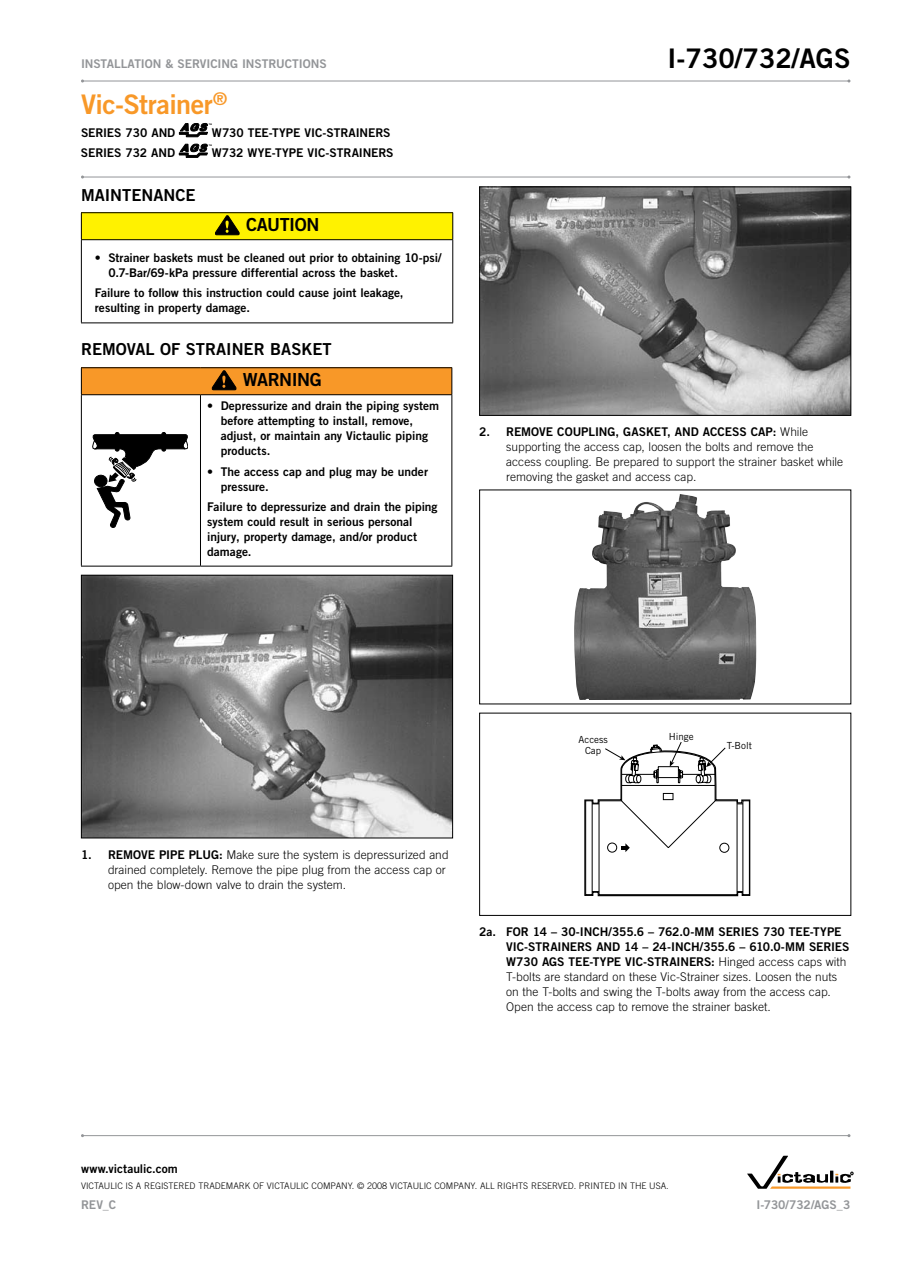
<style>
.page{position:relative;width:918px;height:1263px;background:#fff}
.page>*{position:absolute;margin:0;border:0;box-sizing:border-box;transform-origin:0 0}
.t1{font:27px "Trade Gothic LT Std Bd 2";color:#f89828}
.t2{font:27px "Trade Gothic LT Std Bd 2";color:#000}
.t3{font:18px "Trade Gothic LT Std Bd 2";letter-spacing:-.02em;color:#000}
.t4{font:16.5px "Trade Gothic LT Std Bd 2";color:#000}
.t5{font:12px/15px "Trade Gothic LT Std Bd 2";letter-spacing:-.005em;color:#000}
.t6{font:300 12px/15px "Trade Gothic LT Std";letter-spacing:.005em;color:#000}
.t7{font:12px "Trade Gothic LT Std Bd 2";letter-spacing:-.01em;color:#939598}
.t8{font:9.75px/10.5px "Trade Gothic LT Std";color:#000;text-align:center}
.t9{font:300 9px "Trade Gothic LT Std";color:#000}
.t10{font:700 2.25px "Helvetica";color:#000}
.s1{font-family:"Trade Gothic LT Std Bd 2";font-weight:400}
</style>
<div class="page">
<hr style="left:83px;top:81px;width:766px;height:1px;background:#939598">
<div style="left:81px;top:213px;width:372px;height:27px;background:#fff200"></div>
<hr style="left:81px;top:212px;width:372px;height:1px;background:#000">
<svg style="left:81px;top:213px;width:1px;height:26px"></svg>
<svg style="left:452px;top:213px;width:1px;height:26px"></svg>
<hr style="left:81px;top:239px;width:372px;height:1px;background:#000">
<hr style="left:81px;top:240px;width:1px;height:82px;background:#000">
<hr style="left:452px;top:240px;width:1px;height:82px;background:#000">
<hr style="left:81px;top:322px;width:372px;height:1px;background:#000">
<svg style="left:215px;top:215px;width:25px;height:20px"></svg>
<div style="left:81px;top:368px;width:371px;height:27px;background:#f89828"></div>
<hr style="left:81px;top:367px;width:119px;height:1px;background:#000">
<svg style="left:81px;top:368px;width:1px;height:26px"></svg>
<hr style="left:200px;top:367px;width:252px;height:1px;background:#000">
<svg style="left:452px;top:368px;width:1px;height:26px"></svg>
<hr style="left:81px;top:566px;width:119px;height:1px;background:#000">
<hr style="left:200px;top:566px;width:252px;height:1px;background:#000">
<hr style="left:81px;top:395px;width:1px;height:171px;background:#000">
<hr style="left:200px;top:395px;width:1px;height:171px;background:#000">
<hr style="left:452px;top:395px;width:1px;height:171px;background:#000">
<hr style="left:81px;top:394px;width:119px;height:1px;background:#000">
<hr style="left:200px;top:394px;width:252px;height:1px;background:#000">
<svg style="left:212px;top:370px;width:25px;height:20px"></svg>
<div style="left:115px;top:432px;width:4px;height:19px;border:1px solid #000;border-radius:2px"></div>
<div style="left:162px;top:432px;width:4px;height:19px;border:1px solid #000;border-radius:2px"></div>
<svg style="left:93px;top:434px;width:95px;height:94px"></svg>
<img style="left:83px;top:577px;width:368px;height:259px">
<div style="left:81px;top:575px;width:372px;height:263px;border:1px solid #000"></div>
<img style="left:481px;top:189px;width:368px;height:225px">
<div style="left:479px;top:187px;width:372px;height:229px;border:1px solid #000"></div>
<img style="left:574px;top:494px;width:182px;height:206px">
<svg style="left:584px;top:742px;width:167px;height:154px"></svg>
<div style="left:479px;top:713px;width:372px;height:203px;border:1px solid #000"></div>
<svg style="left:747px;top:1156px;width:106px;height:33px"></svg>
<hr style="left:83px;top:1135px;width:766px;height:1px;background:#939598">
<svg style="left:179px;top:123px;width:29px;height:14px"></svg>
<svg style="left:179px;top:144px;width:29px;height:13px"></svg>
<hr style="left:83px;top:177px;width:766px;height:1px;background:#939598">
<p class="t7" style="left:81px;top:56px;width:12px">INSTALLAT</p>
<p class="t7" style="left:141px;top:56px;width:45px">ION &amp; SER</p>
<p class="t7" style="left:200px;top:56px;width:55px">VICING INSTR</p>
<p class="t7" style="left:276px;top:56px;width:36px">UCTIONS</p>
<h1 class="t2" style="left:668px;top:41px;width:182px">I-730/732/AGS</h1>
<h1 class="t1" style="left:81px;top:88px;width:148px">Vic-Strainer<sup>®</sup></h1>
<p class="t5" style="left:81px;top:125px;width:94px">seri es 730 and</p>
<p class="t10" style="left:209px;top:123px;width:5px">TM</p>
<p class="t5" style="left:212px;top:125px;width:180px">W730 Tee-type vic-strai ners</p>
<p class="t5" style="left:81px;top:145px;width:94px">seri es 732 and</p>
<h3 class="t4" style="left:81px;top:185px;width:41px">MAINTENAN</h3>
<h3 class="t4" style="left:175px;top:185px;width:20px">CE</h3>
<p class="t10" style="left:209px;top:144px;width:5px">TM</p>
<p class="t5" style="left:212px;top:145px;width:183px">W732 wye-type vic-strai ners</p>
<h2 class="t3" style="left:246px;top:214px;width:62px">CAUTION</h2>
<p class="t5" style="left:108px;top:250px;width:335px;text-indent:-14px">• Strainer baskets must be cleaned out prior to obtaining 10-psi/<br>0.7-Bar/69-kPa pressure differential across the basket.</p>
<p class="t5" style="left:95px;top:285px;width:310px">Failure to follow this instruction could cause joint leakage, resulting in property damage.</p>
<h3 class="t4" style="left:81px;top:339px;width:252px">Removal of Strai ner Basket</h3>
<h2 class="t3" style="left:243px;top:369px;width:27px">WARN</h2>
<h2 class="t3" style="left:292px;top:369px;width:32px">ING</h2>
<p class="t5" style="left:221px;top:398px;width:220px;text-indent:-14px">• Depressurize and drain the piping system before attempting to install, remove, adjust, or maintain any Victaulic piping products.</p>
<p class="t5" style="left:221px;top:464px;width:209px;text-indent:-14px">• The access cap and plug may be under pressure.</p>
<p class="t5" style="left:207px;top:499px;width:232px">Failure to depressurize and drain the piping system could result in serious personal injury, property damage, and/or product damage.</p>
<p class="t6" style="left:506px;top:424px;width:339px;text-indent:245px"><span class="s1">CAP:</span> While supporting the access cap, loosen the bolts and remove the access coupling. Be prepared to support the strainer basket while removing the gasket and access cap.</p>
<p class="t5" style="left:479px;top:424px;width:22px">2. REMO</p>
<p class="t5" style="left:539px;top:424px;width:101px">VE COUPLING, GASKET</p>
<p class="t5" style="left:667px;top:424px;width:66px">, AN D ACCESS</p>
<p class="t8" style="left:669px;top:731px;width:26px">Hinge</p>
<p class="t8" style="left:579px;top:734px;width:31px">Access<br>Cap</p>
<p class="t8" style="left:727px;top:740px;width:27px">T-Bolt</p>
<p class="t6" style="left:108px;top:847px;width:342px;text-indent:33px"><span class="s1">VE PIPE PLUG:</span> Make sure the system is depressurized and drained completely. Remove the pipe plug from the access cap or open the blow-down valve to drain the system.</p>
<p class="t5" style="left:81px;top:847px;width:22px">1. REMO</p>
<p class="t5" style="left:479px;top:924px;width:26px">2a. FOR</p>
<p class="t5" style="left:506px;top:924px;width:315px;text-indent:27px">14 – 30-INCH/355.6 – 762.0-MM SERIES 730 TEE-TYPE<br>VIC-STRA</p>
<p class="t5" style="left:506px;top:939px;width:337px;text-indent:90px">AN D 14 – 24-INCH/355.6 – 610.0-MM SERIES<br>W730 AGS TEE-TYPE</p>
<p class="t5" style="left:558px;top:939px;width:13px">INERS</p>
<p class="t6" style="left:506px;top:954px;width:342px;text-indent:205px"><span class="s1">:</span> Hinged access caps with T-bolts are standard on these Vic-Strainer sizes. Loosen the nuts on the T-bolts and swing the T-bolts away from the access cap.<br>Open the access cap to remove the strainer basket.</p>
<p class="t5" style="left:625px;top:954px;width:31px">VIC-STRA</p>
<p class="t5" style="left:677px;top:954px;width:13px">INERS</p>
<p class="t5" style="left:81px;top:1161px;width:98px">www.victaulic.com</p>
<p class="t9" style="left:81px;top:1181px;width:589px">VICTAULIC IS A REGISTERED TRADEMARK OF VICTAULIC COMPANY. © 2008 VICTAULIC COMPANY. ALL RIGHTS RESERVED. PRINTED IN THE USA.</p>
<p class="t7" style="left:81px;top:1197px;width:37px">RE V_C</p>
<p class="t7" style="left:757px;top:1197px;width:95px">I-730/732/AGS_3</p>
</div>
